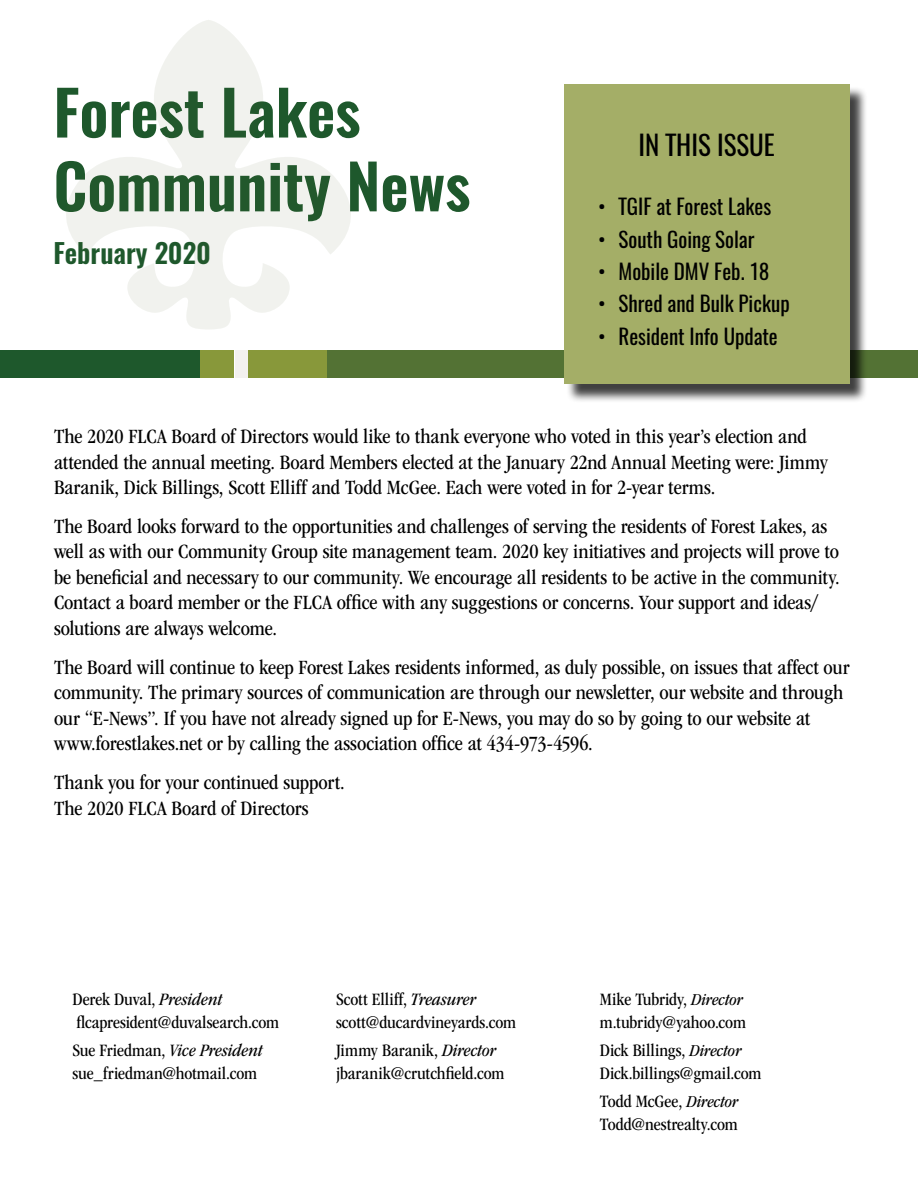
<style>
.page{position:relative;width:918px;height:1188px;background:#fff}
.page>*{position:absolute;margin:0;border:0;box-sizing:border-box;transform-origin:0 0}
.t1{font:600 61.5px/73.8px "Oswald";color:#1e582c}
.t2{font:600 27px "Oswald";color:#1e582c}
.t3{font:27px "Oswald";color:#000}
.t4{font:condensed 21px/25.5px "ITC Garamond Std";color:#000}
.t5{font:21px "Oswald";color:#000}
.t6{font:condensed 18px/22.5px "ITC Garamond Std";letter-spacing:-.005em;color:#000}
.s1{font-style:italic}
.s2{font-style:italic;font-size:17.25px}
</style>
<div class="page">
<div style="left:235px;top:351px;width:13px;height:27px;background:#f3f1ef"></div>
<div style="left:0;top:351px;width:203px;height:27px;background:#1e582c"></div>
<div style="left:201px;top:351px;width:33px;height:27px;background:#88983a"></div>
<div style="left:248px;top:351px;width:80px;height:27px;background:#88983a"></div>
<div style="left:327px;top:351px;width:591px;height:27px;background:#537234"></div>
<svg style="left:66px;top:20px;width:285px;height:309px"></svg>
<div style="left:566px;top:87px;width:302px;height:316px;background:#000;opacity:.75"></div>
<div style="left:564px;top:84px;width:286px;height:300px;background:#a4ae67"></div>
<h1 class="t1" style="left:53px;top:77px;width:419px">Forest Lakes<br>Community News</h1>
<p class="t2" style="left:53px;top:234px;width:159px">February 2020</p>
<p class="t3" style="left:638px;top:121px;width:138px">IN THIS ISSUE</p>
<p class="t5" style="left:598px;top:188px;width:174px">• TGIF at Forest Lakes</p>
<p class="t5" style="left:598px;top:221px;width:158px">• South Going Solar</p>
<p class="t5" style="left:598px;top:253px;width:173px">• Mobile DMV Feb. 18</p>
<p class="t5" style="left:598px;top:285px;width:193px">• Shred and Bulk Pickup</p>
<p class="t5" style="left:598px;top:317px;width:181px">• Resident Info Update</p>
<p class="t4" style="left:54px;top:424px;width:775px">The 2020 FLCA Board of Directors would like to thank everyone who voted in this year’s election and attended the annual meeting. Board Members elected at the January 22nd Annual Meeting were: Jimmy<br>Baranik, Dick Billings, Scott Elliff and Todd McGee. Each were voted in for 2-year terms.</p>
<p class="t4" style="left:54px;top:514px;width:787px">The Board looks forward to the opportunities and challenges of serving the residents of Forest Lakes, as well as with our Community Group site management team. 2020 key initiatives and projects will prove to be beneficial and necessary to our community. We encourage all residents to be active in the community.<br>Contact a board member or the FLCA office with any suggestions or concerns. Your support and ideas/ solutions are always welcome.</p>
<p class="t4" style="left:54px;top:655px;width:797px">The Board will continue to keep Forest Lakes residents informed, as duly possible, on issues that affect our community. The primary sources of communication are through our newsletter, our website and through our “E-News”. If you have not already signed up for E-News, you may do so by going to our website at www.forestlakes.net or by calling the association office at 434-973-4596.</p>
<p class="t4" style="left:54px;top:770px;width:292px">Thank you for your continued support.<br>The 2020 FLCA Board of Directors</p>
<p class="t6" style="left:72px;top:988px;width:208px">Derek Duval, <span class="s1">President </span>flcapresident@duvalsearch.com</p>
<p class="t6" style="left:72px;top:1039px;width:192px">Sue Friedman, <span class="s1">Vice President </span>sue_friedman@hotmail.com</p>
<p class="t6" style="left:336px;top:988px;width:182px">Scott Elliff, <span class="s1">Treasurer </span>scott@ducardvineyards.com</p>
<p class="t6" style="left:336px;top:1039px;width:170px">Jimmy Baranik, <span class="s1">Director </span>jbaranik@crutchfield.com</p>
<p class="t6" style="left:600px;top:988px;width:148px">Mike Tubridy, <span class="s2">Director </span>m.tubridy@yahoo.com</p>
<p class="t6" style="left:600px;top:1039px;width:163px">Dick Billings, <span class="s2">Director<br></span>Dick.billings@gmail.com</p>
<p class="t6" style="left:600px;top:1090px;width:140px">Todd McGee, <span class="s2">Director<br></span>Todd@nestrealty.com</p>
</div>
